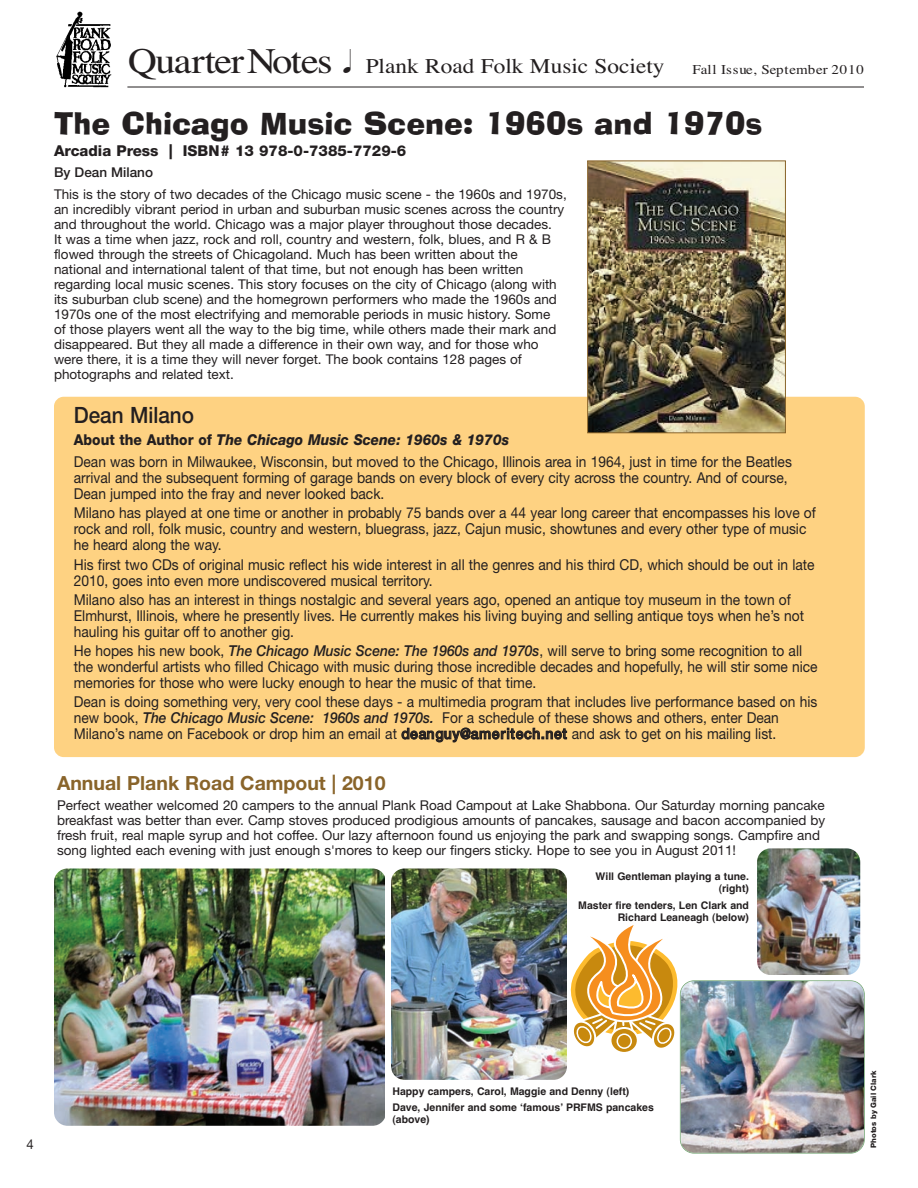
<style>
.page{position:relative;width:918px;height:1188px;background:#fff}
.page>*{position:absolute;margin:0;border:0;box-sizing:border-box;transform-origin:0 0}
.t1{font:36px "Times";letter-spacing:-.04em;color:#231f20;scale:1.11 1}
.t2{font:30px "Ad Lib BT";color:#231f20}
.t3{font:500 22.5px "Helvetica Neue";color:#231f20;scale:.92 1}
.t4{font:21px "Times";color:#231f20;scale:1.11 1}
.t5{font:700 19.5px "Helvetica Neue";color:#89642a}
.t6{font:15px/16px "Helvetica Neue";color:#231f20;scale:.92 1}
.t7{font:800 15px "Helvetica Neue";color:#231f20}
.t8{font:13.5px/15px "Helvetica Neue";color:#231f20}
.t9{font:13.5px "Times";letter-spacing:.03em;color:#231f20;scale:1.11 1}
.t10{font:500 13.5px "Helvetica Neue";color:#231f20}
.t11{font:700 10.5px/12px "Helvetica";color:#231f20;text-align:right}
.t12{font:800 7.5px "Helvetica Neue";color:#231f20}
.s1{font-weight:800}
.s2{font-weight:800;font-style:italic}
.s3{font-weight:500;font-style:italic}
.s4{font-weight:500}
</style>
<div class="page">
<img style="left:57px;top:11px;width:54px;height:77px">
<hr style="left:127px;top:87px;width:737px;height:1px;background:#231f20">
<div style="left:54px;top:397px;width:811px;height:360px;background:#fed282;border-radius:10px"></div>
<div style="left:609px;top:1027px;width:30px;height:27px;border:2px solid #fff;border-radius:50%"></div>
<svg style="left:570px;top:925px;width:114px;height:128px"></svg>
<img style="left:589px;top:163px;width:195px;height:268px">
<div style="left:587px;top:161px;width:199px;height:272px;border:1px solid #89642a"></div>
<img style="left:391px;top:868px;width:176px;height:212px;border-radius:14px">
<img style="left:54px;top:869px;width:331px;height:257px">
<img style="left:757px;top:848px;width:103px;height:127px;border-radius:14px">
<img style="left:681px;top:981px;width:183px;height:172px;border-radius:14px">
<div style="left:680px;top:980px;width:185px;height:174px;border:2px solid #71a571;border-radius:14px"></div>
<h1 class="t1" style="left:128px;top:39px;width:186px">QuarterNotes</h1>
<h3 class="t4" style="left:366px;top:53px;width:271px">Plank Road Folk Music Society</h3>
<p class="t9" style="left:692px;top:61px;width:156px">Fall Issue, September 2010</p>
<h2 class="t2" style="left:54px;top:112px;width:710px">The Chicago Music Scene: 1960s and 1970s</h2>
<p class="t7" style="left:54px;top:146px;width:354px">Arcadia Press | ISBN# 13 978-0-7385-7729-6</p>
<p class="t10" style="left:54px;top:168px;width:101px">By Dean Milano</p>
<p class="t8" style="left:54px;top:188px;width:514px">This is the story of two decades of the Chicago music scene - the 1960s and 1970s, an incredibly vibrant period in urban and suburban music scenes across the country and throughout the world. Chicago was a major player throughout those decades.<br>It was a time when jazz, rock and roll, country and western, folk, blues, and R &amp; B flowed through the streets of Chicagoland. Much has been written about the national and international talent of that time, but not enough has been written regarding local music scenes. This story focuses on the city of Chicago (along with its suburban club scene) and the homegrown performers who made the 1960s and 1970s one of the most electrifying and memorable periods in music history. Some<br>of those players went all the way to the big time, while others made their mark and disappeared. But they all made a difference in their own way, and for those who were there, it is a time they will never forget. The book contains 128 pages of photographs and related text.</p>
<h3 class="t3" style="left:74px;top:406px;width:132px">Dean Milano</h3>
<p class="t6" style="left:74px;top:430px;width:782px;line-height:22px"><span class="s1">About the Author of</span> <span class="s2">The Chicago Music Scene: 1960s &amp; 1970s<br></span>Dean was born in Milwaukee, Wisconsin, but moved to the Chicago, Illinois area in 1964, just in time for the Beatles</p>
<p class="t6" style="left:74px;top:471px;width:777px">arrival and the subsequent forming of garage bands on every block of every city across the country. And of course,<br>Dean jumped into the fray and never looked back.</p>
<p class="t6" style="left:74px;top:506px;width:808px">Milano has played at one time or another in probably 75 bands over a 44 year long career that encompasses his love of rock and roll, folk music, country and western, bluegrass, jazz, Cajun music, showtunes and every other type of music he heard along the way.</p>
<p class="t6" style="left:74px;top:558px;width:807px">His first two CDs of original music reflect his wide interest in all the genres and his third CD, which should be out in late<br>2010, goes into even more undiscovered musical territory.</p>
<p class="t6" style="left:74px;top:593px;width:795px">Milano also has an interest in things nostalgic and several years ago, opened an antique toy museum in the town of<br>Elmhurst, Illinois, where he presently lives. He currently makes his living buying and selling antique toys when he’s not hauling his guitar off to another gig.</p>
<p class="t6" style="left:74px;top:644px;width:810px">He hopes his new book, <span class="s3">The Chicago Music Scene: The 1960s and 1970s</span>, will serve to bring some recognition to all the wonderful artists who filled Chicago with music during those incredible decades and hopefully, he will stir some nice memories for those who were lucky enough to hear the music of that time.</p>
<p class="t6" style="left:74px;top:695px;width:810px">Dean is doing something very, very cool these days - a multimedia program that includes live performance based on his new book, <span class="s3">The Chicago Music Scene: 1960s and 1970s.</span> For a schedule of these shows and others, enter Dean<br>Milano’s name on Facebook or drop him an email at <span class="s4">deanguy@ameritech.net</span> and ask to get on his mailing list.</p>
<h3 class="t5" style="left:57px;top:771px;width:330px">Annual Plank Road Campout | 2010</h3>
<p class="t8" style="left:57px;top:799px;width:770px">Perfect weather welcomed 20 campers to the annual Plank Road Campout at Lake Shabbona. Our Saturday morning pancake breakfast was better than ever. Camp stoves produced prodigious amounts of pancakes, sausage and bacon accompanied by fresh fruit, real maple syrup and hot coffee. Our lazy afternoon found us enjoying the park and swapping songs. Campfire and song lighted each evening with just enough s'mores to keep our fingers sticky. Hope to see you in August 2011!</p>
<p class="t11" style="left:596px;top:870px;width:155px">Will Gentleman playing a tune. (right)</p>
<p class="t11" style="left:578px;top:899px;width:172px">Master fire tenders, Len Clark and<br>Richard Leaneagh (below)</p>
<p class="t8" style="left:27px;top:1138px;width:9px">4</p>
<p class="t11" style="left:392px;top:1083px;width:263px;line-height:16.5px;text-align:left">Happy campers, Carol, Maggie and Denny (left)<br>Dave, Jennifer and some ʻfamousʼ PRFMS pancakes</p>
<p class="t11" style="left:392px;top:1114px;width:39px">(above)</p>
<p class="t12" style="left:871px;top:1148px;width:79px;rotate:-90deg">Photos by Gail Clark</p>
</div>
